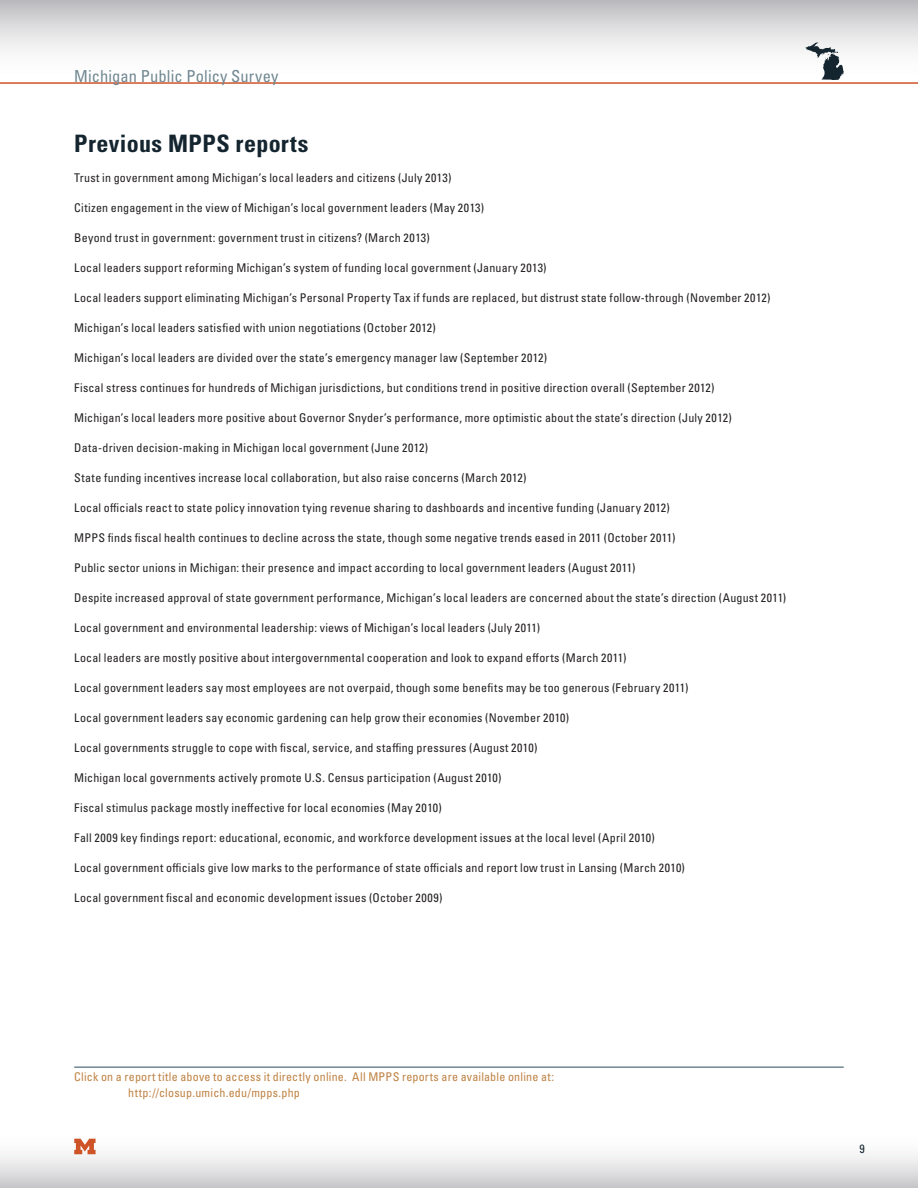
<style>
.page{position:relative;width:918px;height:1188px;background:#fff}
.page>*{position:absolute;margin:0;border:0;box-sizing:border-box;transform-origin:0 0}
.sub_title{font:700 condensed 24px "Univers LT Pro";letter-spacing:.02em;color:#14252f}
.t1{font:condensed 16.5px "Univers LT Pro";letter-spacing:.01em;color:#718791}
.callout_-_dark_orang{font:condensed 12px "Univers LT Pro";letter-spacing:.02em;color:#231f20}
.callout_-_dark_orang-2{font:condensed 12px "Univers LT Pro";letter-spacing:.02em;color:#bf8243}
.t2{font:condensed 12px "Univers LT Pro";color:#14252f}
</style>
<div class="page">
<div style="left:0;top:1127px;width:918px;height:61px;background:linear-gradient(to bottom,#fff,#cfcfd1)"></div>
<div style="left:0;top:0;width:918px;height:84px;background:linear-gradient(to bottom,#c3c3c6,#fff)"></div>
<hr style="left:0;top:82px;width:918px;height:2px;background:#ce5327">
<svg style="left:805px;top:43px;width:39px;height:37px"></svg>
<svg style="left:74px;top:1139px;width:22px;height:15px"></svg>
<hr style="left:74px;top:1066px;width:770px;height:2px;background:#718791">
<h2 class="t1" style="left:74px;top:65px;width:206px">Michigan Public Policy Survey</h2>
<p class="sub_title" style="left:74px;top:129px;width:236px">Previous MPPS reports</p>
<p class="callout_-_dark_orang" style="left:74px;top:171px;width:379px">Trust in government among Michigan’s local leaders and citizens (July 2013)</p>
<p class="callout_-_dark_orang" style="left:74px;top:201px;width:411px">Citizen engagement in the view of Michigan’s local government leaders (May 2013)</p>
<p class="callout_-_dark_orang" style="left:74px;top:231px;width:357px">Beyond trust in government: government trust in citizens? (March 2013)</p>
<p class="callout_-_dark_orang" style="left:74px;top:261px;width:474px">Local leaders support reforming Michigan’s system of funding local government (January 2013)</p>
<p class="callout_-_dark_orang" style="left:74px;top:291px;width:698px">Local leaders support eliminating Michigan’s Personal Property Tax if funds are replaced, but distrust state follow-through (November 2012)</p>
<p class="callout_-_dark_orang" style="left:74px;top:321px;width:363px">Michigan’s local leaders satisfied with union negotiations (October 2012)</p>
<p class="callout_-_dark_orang" style="left:74px;top:351px;width:475px">Michigan’s local leaders are divided over the state’s emergency manager law (September 2012)</p>
<p class="callout_-_dark_orang" style="left:74px;top:381px;width:642px">Fiscal stress continues for hundreds of Michigan jurisdictions, but conditions trend in positive direction overall (September 2012)</p>
<p class="callout_-_dark_orang" style="left:74px;top:411px;width:659px">Michigan’s local leaders more positive about Governor Snyder’s performance, more optimistic about the state’s direction (July 2012)</p>
<p class="callout_-_dark_orang" style="left:74px;top:441px;width:356px">Data-driven decision-making in Michigan local government (June 2012)</p>
<p class="callout_-_dark_orang" style="left:74px;top:471px;width:454px">State funding incentives increase local collaboration, but also raise concerns (March 2012)</p>
<p class="callout_-_dark_orang" style="left:74px;top:501px;width:597px">Local officials react to state policy innovation tying revenue sharing to dashboards and incentive funding (January 2012)</p>
<p class="callout_-_dark_orang" style="left:74px;top:531px;width:603px">MPPS finds fiscal health continues to decline across the state, though some negative trends eased in 2011 (October 2011)</p>
<p class="callout_-_dark_orang" style="left:74px;top:561px;width:563px">Public sector unions in Michigan: their presence and impact according to local government leaders (August 2011)</p>
<p class="callout_-_dark_orang" style="left:74px;top:591px;width:713px">Despite increased approval of state government performance, Michigan’s local leaders are concerned about the state’s direction (August 2011)</p>
<p class="callout_-_dark_orang" style="left:74px;top:621px;width:467px">Local government and environmental leadership: views of Michigan’s local leaders (July 2011)</p>
<p class="callout_-_dark_orang" style="left:74px;top:651px;width:554px">Local leaders are mostly positive about intergovernmental cooperation and look to expand efforts (March 2011)</p>
<p class="callout_-_dark_orang" style="left:74px;top:681px;width:616px">Local government leaders say most employees are not overpaid, though some benefits may be too generous (February 2011)</p>
<p class="callout_-_dark_orang" style="left:74px;top:711px;width:496px">Local government leaders say economic gardening can help grow their economies (November 2010)</p>
<p class="callout_-_dark_orang" style="left:74px;top:741px;width:465px">Local governments struggle to cope with fiscal, service, and staffing pressures (August 2010)</p>
<p class="callout_-_dark_orang" style="left:74px;top:771px;width:429px">Michigan local governments actively promote U.S. Census participation (August 2010)</p>
<p class="callout_-_dark_orang" style="left:74px;top:801px;width:369px">Fiscal stimulus package mostly ineffective for local economies (May 2010)</p>
<p class="callout_-_dark_orang" style="left:74px;top:831px;width:582px">Fall 2009 key findings report: educational, economic, and workforce development issues at the local level (April 2010)</p>
<p class="callout_-_dark_orang" style="left:74px;top:861px;width:612px">Local government officials give low marks to the performance of state officials and report low trust in Lansing (March 2010)</p>
<p class="callout_-_dark_orang" style="left:74px;top:891px;width:370px">Local government fiscal and economic development issues (October 2009)</p>
<p class="callout_-_dark_orang-2" style="left:74px;top:1069px;width:481px">Click on a report title above to access it directly online. All MPPS reports are available online at:</p>
<p class="callout_-_dark_orang-2" style="left:128px;top:1086px;width:173px">http://closup.umich.edu/mpps.php</p>
<p class="t2" style="left:859px;top:1142px;width:7px">9</p>
</div>
